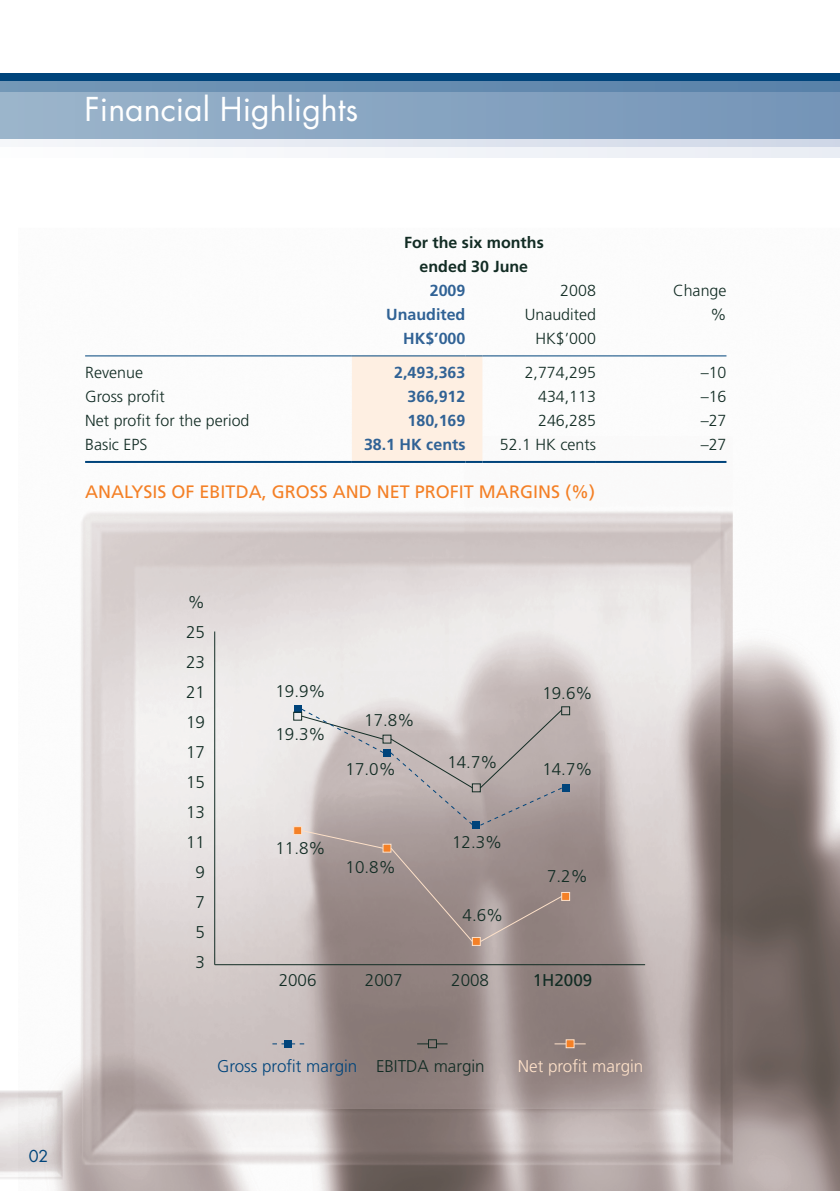
<style>
.page{position:relative;width:840px;height:1191px;background:#fff}
.page>*{position:absolute;margin:0;border:0;box-sizing:border-box;transform-origin:0 0}
.t1{font:32px "Futura Std";color:#fff}
.t2{font:18px "Frutiger LT Std";color:#f48026}
.t3{font:300 17px/30px "Frutiger LT Std";color:#122c24;text-align:center}
.t4{font:300 17px "Frutiger LT Std";color:#00447b}
.t5{font:300 17px "Frutiger LT Std";color:#fee1c9}
.t6{font:17px "Frutiger LT Std";color:#122c24}
.t7{font:300 16px "Frutiger LT Std";color:#122c24}
.t8{font:700 16px "Frutiger LT Std";color:#306295}
.t9{font:700 16px/24px "Frutiger LT Std";color:#122c24;text-align:center}
.t10{font:16px "Futura Std";color:#00447b}
.s1{color:#122c24}
</style>
<div class="page">
<img style="left:54px;top:355px;width:785px;height:836px">
<svg style="left:0;top:73px;width:839px;height:9px;background:#0b4c80"></svg>
<div style="left:0;top:82px;width:839px;height:65px;background:linear-gradient(to right,#7498b7,#5881a9)"></div>
<svg style="left:0;top:92px;width:839px;height:65px;background:#a3b8cf"></svg>
<img style="left:0;top:1090px;width:63px;height:90px">
<hr style="left:85px;top:355px;width:266px;height:1px;background:#00447b">
<hr style="left:482px;top:355px;width:113px;height:1px;background:#00447b">
<svg style="left:595px;top:355px;width:17px;height:1px"></svg>
<hr style="left:612px;top:355px;width:114px;height:1px;background:#00447b">
<hr style="left:85px;top:461px;width:266px;height:2px;background:#00447b">
<div style="left:351px;top:355px;width:131px;height:108px;background:#feefe2"></div>
<hr style="left:482px;top:461px;width:113px;height:2px;background:#00447b">
<svg style="left:595px;top:461px;width:17px;height:2px"></svg>
<hr style="left:612px;top:461px;width:114px;height:2px;background:#00447b">
<div style="left:428px;top:1039px;width:8px;height:9px;border:1px solid #122c24"></div>
<div style="left:284px;top:1039px;width:8px;height:8px;background:#00447b"></div>
<svg style="left:272px;top:1043px;width:32px;height:1px"></svg>
<div style="left:565px;top:1039px;width:9px;height:9px;background:#f48026;border:1px solid #fee1c9"></div>
<div style="left:293px;top:705px;width:8px;height:8px;background:#00447b"></div>
<div style="left:293px;top:826px;width:9px;height:9px;background:#f48026;border:1px solid #fee1c9"></div>
<div style="left:293px;top:711px;width:9px;height:9px;border:1px solid #122c24"></div>
<div style="left:471px;top:937px;width:9px;height:9px;background:#f48026;border:1px solid #fee1c9"></div>
<div style="left:561px;top:706px;width:8px;height:9px;border:1px solid #122c24"></div>
<div style="left:561px;top:784px;width:8px;height:8px;background:#00447b"></div>
<div style="left:561px;top:892px;width:8px;height:9px;background:#f48026;border:1px solid #fee1c9"></div>
<hr style="left:214px;top:631px;width:1px;height:333px;background:#122c24">
<hr style="left:214px;top:964px;width:430px;height:1px;background:#122c24">
<svg style="left:300px;top:708px;width:263px;height:235px;background:#b0a4a2"></svg>
<h1 class="t1" style="left:85px;top:89px;width:275px">Financial Highlights</h1>
<p class="t10" style="left:29px;top:1146px;width:21px">02</p>
<p class="t9" style="left:404px;top:231px;width:141px">For the six months ended 30 June</p>
<p class="t8" style="left:429px;top:281px;width:37px">2009</p>
<p class="t7" style="left:560px;top:281px;width:37px">2008</p>
<p class="t7" style="left:672px;top:281px;width:55px">Change</p>
<p class="t8" style="left:386px;top:305px;width:81px">Unaudited</p>
<p class="t7" style="left:524px;top:305px;width:73px">Unaudited</p>
<p class="t7" style="left:710px;top:305px;width:17px">%</p>
<p class="t8" style="left:403px;top:329px;width:64px">HK$’000</p>
<p class="t7" style="left:535px;top:329px;width:62px">HK$’000</p>
<p class="t7" style="left:85px;top:363px;width:59px">Revenue</p>
<p class="t8" style="left:394px;top:363px;width:73px">2,493,363</p>
<p class="t7" style="left:524px;top:363px;width:73px">2,774,295</p>
<p class="t7" style="left:700px;top:363px;width:27px">–10</p>
<p class="t7" style="left:85px;top:387px;width:81px">Gross profit</p>
<p class="t8" style="left:407px;top:387px;width:59px">366,912</p>
<p class="t7" style="left:537px;top:387px;width:59px">434,113</p>
<p class="t7" style="left:700px;top:387px;width:27px">–16</p>
<p class="t7" style="left:85px;top:411px;width:166px">Net profit for the period</p>
<p class="t8" style="left:407px;top:411px;width:59px">180,169</p>
<p class="t7" style="left:538px;top:411px;width:59px">246,285</p>
<p class="t7" style="left:700px;top:411px;width:27px">–27</p>
<p class="t7" style="left:85px;top:435px;width:64px">Basic EPS</p>
<p class="t8" style="left:364px;top:435px;width:103px">38.1 HK cents</p>
<p class="t7" style="left:499px;top:435px;width:98px">52.1 HK cents</p>
<p class="t7" style="left:700px;top:435px;width:27px">–27</p>
<p class="t2" style="left:85px;top:481px;width:511px">ANALYSIS OF EBITDA, GROSS AND NET PROFIT MARGINS (%)</p>
<p class="t3" style="left:186px;top:587px;width:20px">%<br>25<br>23<br>21<br>19<br>17<br>15<br>13<br>11<br>9<br>7<br>5<br>3</p>
<p class="t3" style="left:275px;top:676px;width:52px">19.9%</p>
<p class="t3" style="left:275px;top:719px;width:52px">19.3%</p>
<p class="t3" style="left:364px;top:705px;width:52px">17.8%</p>
<p class="t3" style="left:345px;top:755px;width:52px">17.0%</p>
<p class="t3" style="left:275px;top:833px;width:52px">11.8%</p>
<p class="t3" style="left:345px;top:852px;width:52px">10.8%</p>
<p class="t3" style="left:447px;top:748px;width:52px">14.7%</p>
<p class="t3" style="left:452px;top:827px;width:52px">12.3%</p>
<p class="t3" style="left:462px;top:900px;width:42px">4.6%</p>
<p class="t3" style="left:542px;top:678px;width:52px">19.6%</p>
<p class="t3" style="left:542px;top:754px;width:52px">14.7%</p>
<p class="t3" style="left:547px;top:861px;width:42px">7.2%</p>
<p class="t3" style="left:278px;top:965px;width:39px">2006</p>
<p class="t3" style="left:365px;top:965px;width:39px">2007</p>
<p class="t3" style="left:451px;top:965px;width:39px">2008</p>
<p class="t6" style="left:532px;top:970px;width:61px">1H2009</p>
<p class="t4" style="left:217px;top:1056px;width:269px">Gross profit margin <span class="s1">EBITDA margin</span></p>
<p class="t5" style="left:517px;top:1056px;width:127px">Net profit margin</p>
</div>
